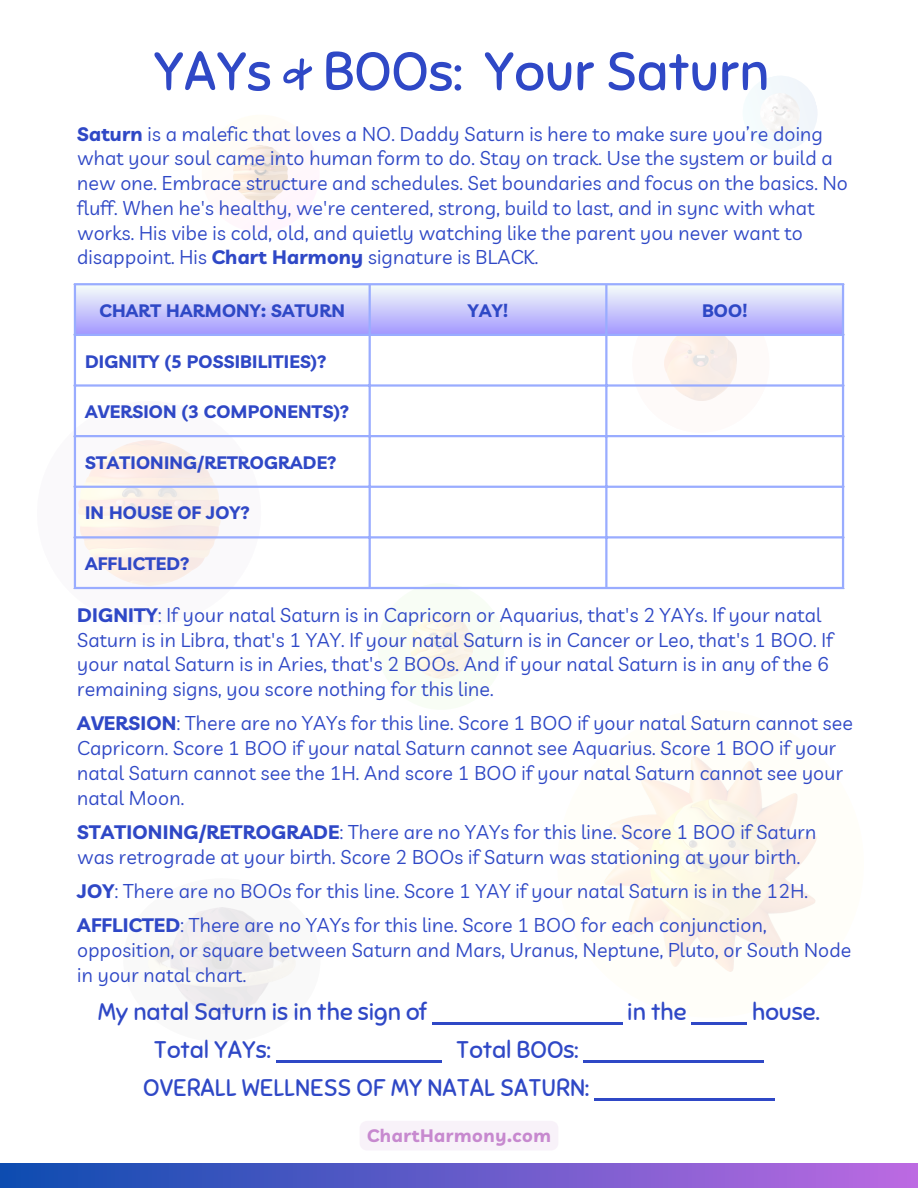
<style>
.page{position:relative;width:918px;height:1188px;background:#fff}
.page>*{position:absolute;margin:0;border:0;box-sizing:border-box;transform-origin:0 0}
.t1{font:72px "Shadows Into Light Two";color:#2f48c6}
.t2{font:54px "Sniglet";color:#2f48c6}
.t3{font:24px/38.2px "Sniglet";color:#2f48c6}
.t4{font:19.5px/24.8px "Livvic";letter-spacing:.01em;color:#2f48c6}
.t5{font:700 18px "Livvic";letter-spacing:.01em;color:#2f48c6}
.t6{font:700 18px "Livvic";letter-spacing:.035em;color:#c789cf}
.s1{font-weight:700}
</style>
<div class="page">
<svg style="left:745px;top:76px;width:72px;height:74px"></svg>
<img style="left:761px;top:93px;width:39px;height:41px">
<div style="left:378px;top:583px;width:126px;height:127px;background:#f8fdf5;border-radius:50%"></div>
<img style="left:409px;top:614px;width:64px;height:65px">
<svg style="left:622px;top:358px;width:157px;height:80px"></svg>
<img style="left:665px;top:336px;width:72px;height:65px">
<img style="left:234px;top:146px;width:54px;height:55px">
<svg style="left:73px;top:385px;width:204px;height:205px"></svg>
<img style="left:78px;top:440px;width:142px;height:145px">
<div style="left:123px;top:878px;width:198px;height:164px;background:linear-gradient(to right,#f6f6f6,#f5f5f5);border-radius:50%"></div>
<svg style="left:557px;top:710px;width:307px;height:308px"></svg>
<div style="left:0;top:1164px;width:918px;height:24px;background:linear-gradient(to right,#0c4cb0,#bd6ae2)"></div>
<div style="left:360px;top:1121px;width:198px;height:29px;background:#f8f2f9"></div>
<div style="left:75px;top:284px;width:295px;height:51px;background:linear-gradient(to bottom,#f7fff9,#a297ff)"></div>
<div style="left:369px;top:284px;width:238px;height:51px;background:linear-gradient(to bottom,#f7fff9,#a297ff)"></div>
<div style="left:606px;top:284px;width:237px;height:51px;background:linear-gradient(to bottom,#f7fff9,#a297ff)"></div>
<hr style="left:74px;top:285px;width:2px;height:302px;background:#99acff">
<hr style="left:369px;top:285px;width:2px;height:302px;background:#99acff">
<hr style="left:605px;top:285px;width:2px;height:302px;background:#99acff">
<hr style="left:842px;top:285px;width:2px;height:302px;background:#99acff">
<hr style="left:74px;top:283px;width:770px;height:2px;background:#99acff">
<hr style="left:74px;top:334px;width:770px;height:2px;background:#99acff">
<hr style="left:74px;top:384px;width:770px;height:3px;background:#99acff">
<hr style="left:74px;top:435px;width:770px;height:2px;background:#99acff">
<hr style="left:74px;top:486px;width:770px;height:2px;background:#99acff">
<hr style="left:74px;top:536px;width:770px;height:3px;background:#99acff">
<hr style="left:74px;top:587px;width:770px;height:2px;background:#99acff">
<hr style="left:432px;top:1022px;width:190px;height:2px;background:#2f48c6">
<hr style="left:692px;top:1022px;width:55px;height:2px;background:#2f48c6">
<hr style="left:276px;top:1060px;width:165px;height:2px;background:#2f48c6">
<hr style="left:584px;top:1060px;width:180px;height:2px;background:#2f48c6">
<hr style="left:594px;top:1098px;width:181px;height:3px;background:#2f48c6">
<h1 class="t2" style="left:153px;top:38px;width:120px">YAYs</h1>
<p class="t1" style="left:279px;top:19px;width:36px">&amp;</p>
<h1 class="t2" style="left:323px;top:38px;width:448px">BOOs: Your Saturn</h1>
<h1 class="t4" style="left:77px;top:121px;width:772px"><span class="s1">Saturn</span> is a malefic that loves a NO. Daddy Saturn is here to make sure you’re doing what your soul came into human form to do. Stay on track. Use the system or build a new one. Embrace structure and schedules. Set boundaries and focus on the basics. No fluff. When he's healthy, we're centered, strong, build to last, and in sync with what works. His vibe is cold, old, and quietly watching like the parent you never want to disappoint. His <span class="s1">Chart Harmony</span> signature is BLACK.</h1>
<p class="t5" style="left:100px;top:299px;width:247px">CHART HARMONY: SATURN</p>
<p class="t5" style="left:468px;top:299px;width:42px">YAY!</p>
<p class="t5" style="left:702px;top:299px;width:47px">BOO!</p>
<p class="t5" style="left:85px;top:349px;width:243px">DIGNITY (5 POSSIBILITIES)?</p>
<p class="t5" style="left:85px;top:400px;width:266px">AVERSION (3 COMPONENTS)?</p>
<p class="t5" style="left:85px;top:451px;width:253px">STATIONING/RETROGRADE?</p>
<p class="t5" style="left:85px;top:501px;width:166px">IN HOUSE OF JOY?</p>
<p class="t5" style="left:85px;top:552px;width:106px">AFFLICTED?</p>
<p class="t4" style="left:77px;top:602px;width:757px"><span class="s1">DIGNITY</span>: If your natal Saturn is in Capricorn or Aquarius, that's 2 YAYs. If your natal Saturn is in Libra, that's 1 YAY. If your natal Saturn is in Cancer or Leo, that's 1 BOO. If your natal Saturn is in Aries, that's 2 BOOs. And if your natal Saturn is in any of the 6 remaining signs, you score nothing for this line.</p>
<p class="t4" style="left:77px;top:711px;width:777px"><span class="s1">AVERSION</span>: There are no YAYs for this line. Score 1 BOO if your natal Saturn cannot see Capricorn. Score 1 BOO if your natal Saturn cannot see Aquarius. Score 1 BOO if your natal Saturn cannot see the 1H. And score 1 BOO if your natal Saturn cannot see your natal Moon.</p>
<p class="t4" style="left:77px;top:819px;width:741px"><span class="s1">STATIONING/RETROGRADE</span>: There are no YAYs for this line. Score 1 BOO if Saturn was retrograde at your birth. Score 2 BOOs if Saturn was stationing at your birth.</p>
<p class="t4" style="left:77px;top:878px;width:732px"><span class="s1">JOY</span>: There are no BOOs for this line. Score 1 YAY if your natal Saturn is in the 12H.</p>
<p class="t4" style="left:77px;top:913px;width:776px"><span class="s1">AFFLICTED</span>: There are no YAYs for this line. Score 1 BOO for each conjunction, opposition, or square between Saturn and Mars, Uranus, Neptune, Pluto, or South Node in your natal chart.</p>
<p class="t3" style="left:98px;top:993px;width:330px">My natal Saturn is in the sign of</p>
<p class="t3" style="left:627px;top:993px;width:61px">in the</p>
<p class="t3" style="left:752px;top:993px;width:69px">house.</p>
<p class="t3" style="left:154px;top:1031px;width:118px">Total YAYs:</p>
<p class="t3" style="left:143px;top:1031px;width:447px;text-indent:313px">Total BOOs:<br>OVERALL WELLNESS OF MY NATAL SATURN:</p>
<p class="t6" style="left:367px;top:1124px;width:185px">ChartHarmony.com</p>
</div>
